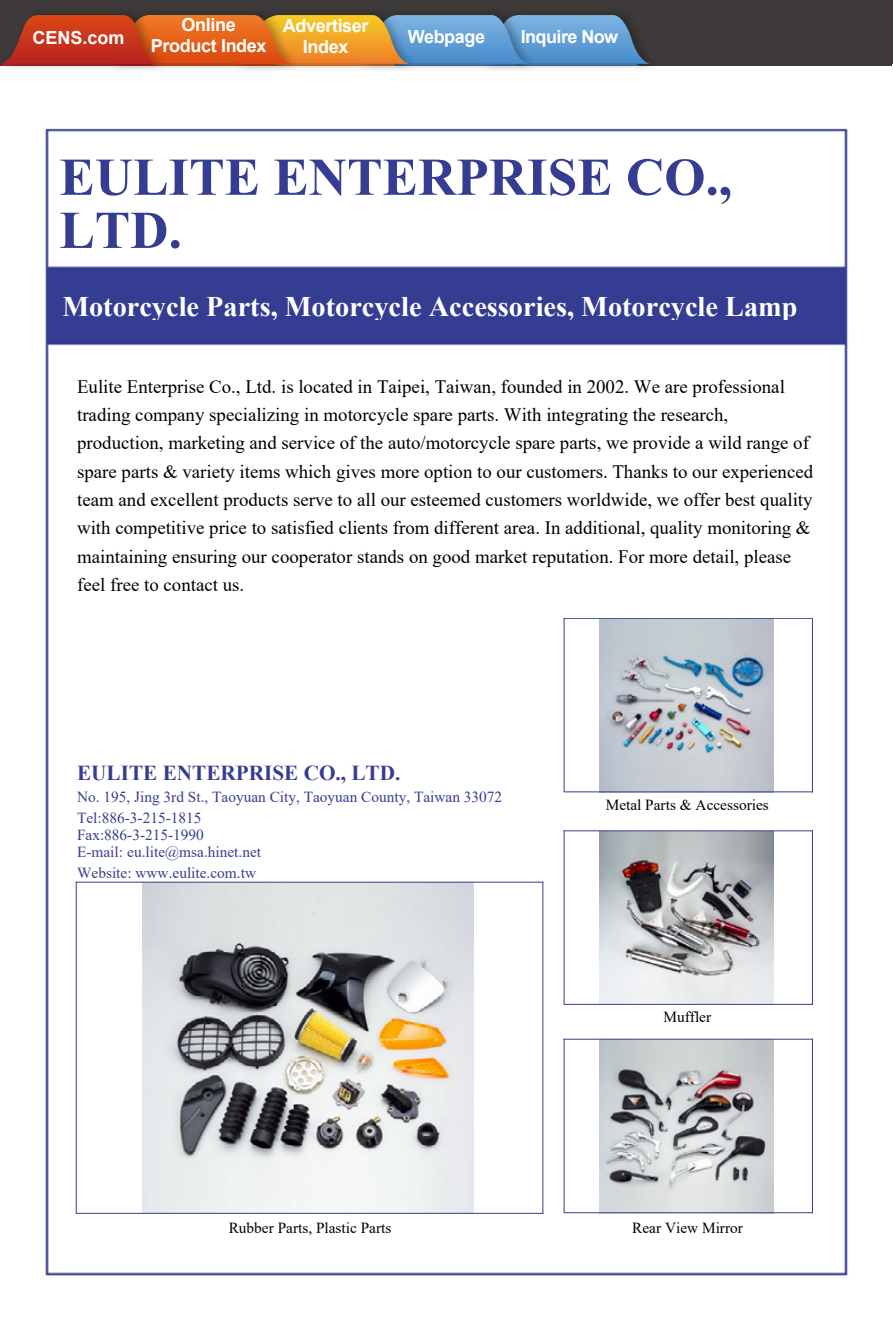
<style>
.page{position:relative;width:893px;height:1319px;background:#fff}
.page>*{position:absolute;margin:0;border:0;box-sizing:border-box;transform-origin:0 0}
.t1{font:700 53.1px/53.1px "Times New Roman";color:#353d92}
.t2{font:700 28.35px "Times New Roman";color:#fff}
.t3{font:700 21.3px "Times New Roman";color:#353d92}
.t4{font:18.9px/28.3px "Times New Roman";color:#000}
.t5{font:700 18px/21px "Arial";letter-spacing:-.02em;color:#fff;text-align:center}
.t6{font:15.3px/21.3px "Times New Roman";color:#353d92}
.t7{font:15.3px "Times New Roman";color:#000}
</style>
<div class="page">
<img style="left:45px;top:128px;width:803px;height:1148px">
<div style="left:77px;top:882px;width:466px;height:330px;background:#fff"></div>
<img style="left:142px;top:882px;width:332px;height:330px">
<hr style="left:76px;top:882px;width:1px;height:330px;background:#353d92">
<hr style="left:76px;top:881px;width:467px;height:1px;background:#353d92">
<hr style="left:543px;top:882px;width:1px;height:331px;background:#353d92">
<hr style="left:76px;top:1212px;width:467px;height:1px;background:#353d92">
<div style="left:564px;top:618px;width:248px;height:173px;background:#fff"></div>
<img style="left:599px;top:619px;width:174px;height:172px">
<hr style="left:564px;top:618px;width:1px;height:173px;background:#353d92">
<hr style="left:564px;top:618px;width:248px;height:1px;background:#353d92">
<hr style="left:812px;top:618px;width:1px;height:173px;background:#353d92">
<hr style="left:564px;top:791px;width:248px;height:1px;background:#353d92">
<div style="left:564px;top:831px;width:248px;height:172px;background:#fff"></div>
<img style="left:599px;top:831px;width:174px;height:172px">
<hr style="left:564px;top:830px;width:1px;height:173px;background:#353d92">
<hr style="left:564px;top:830px;width:248px;height:1px;background:#353d92">
<hr style="left:812px;top:830px;width:1px;height:174px;background:#353d92">
<hr style="left:564px;top:1003px;width:248px;height:1px;background:#353d92">
<div style="left:564px;top:1039px;width:248px;height:173px;background:#fff"></div>
<img style="left:599px;top:1039px;width:174px;height:173px">
<hr style="left:564px;top:1039px;width:1px;height:172px;background:#353d92">
<hr style="left:564px;top:1038px;width:248px;height:1px;background:#353d92">
<hr style="left:812px;top:1039px;width:1px;height:173px;background:#353d92">
<hr style="left:564px;top:1212px;width:248px;height:1px;background:#353d92">
<div style="left:0;top:0;width:893px;height:64px;background:#3e3a39"></div>
<div style="left:477px;top:6px;width:184px;height:67px;background:#000;opacity:.29"></div>
<div style="left:355px;top:6px;width:185px;height:67px;background:#000;opacity:.29"></div>
<div style="left:231px;top:6px;width:190px;height:67px;background:#000;opacity:.29"></div>
<div style="left:108px;top:6px;width:194px;height:67px;background:#000;opacity:.29"></div>
<div style="left:0;top:6px;width:169px;height:67px;background:#000;opacity:.29"></div>
<svg style="left:0;top:13px;width:650px;height:51px;background:#a17460"></svg>
<p class="t5" style="left:151px;top:15px;width:117px">Online<br>Product Index</p>
<p class="t5" style="left:283px;top:16px;width:87px">Advertiser<br>Index</p>
<p class="t5" style="left:32px;top:27px;width:94px">CENS.com</p>
<p class="t5" style="left:408px;top:27px;width:79px">Webpage</p>
<p class="t5" style="left:521px;top:27px;width:99px">Inquire Now</p>
<p class="t1" style="left:59px;top:149px;width:674px">EULITE ENTERPRISE CO.,<br>LTD.</p>
<p class="t2" style="left:62px;top:286px;width:737px">Motorcycle Parts, Motorcycle Accessories, Motorcycle Lamp</p>
<p class="t4" style="left:77px;top:371px;width:738px">Eulite Enterprise Co., Ltd. is located in Taipei, Taiwan, founded in 2002. We are professional trading company specializing in motorcycle spare parts. With integrating the research, production, marketing and service of the auto/motorcycle spare parts, we provide a wild range of spare parts &amp; variety items which gives more option to our customers. Thanks to our experienced team and excellent products serve to all our esteemed customers worldwide, we offer best quality with competitive price to satisfied clients from different area. In additional, quality monitoring &amp; maintaining ensuring our cooperator stands on good market reputation. For more detail, please feel free to contact us.</p>
<p class="t3" style="left:77px;top:757px;width:325px">EULITE ENTERPRISE CO., LTD.</p>
<p class="t6" style="left:77px;top:785px;width:427px">No. 195, Jing 3rd St., Taoyuan City, Taoyuan County, Taiwan 33072<br>Tel:886-3-215-1815</p>
<p class="t6" style="left:77px;top:826px;width:185px;line-height:16.5px">Fax:886-3-215-1990<br>E-mail: eu.lite@msa.hinet.net</p>
<p class="t6" style="left:77px;top:861px;width:180px">Website: www.eulite.com.tw</p>
<p class="t7" style="left:229px;top:1216px;width:164px">Rubber Parts, Plastic Parts</p>
<p class="t7" style="left:606px;top:794px;width:165px">Metal Parts &amp; Accessories</p>
<p class="t7" style="left:663px;top:1006px;width:49px">Muffler</p>
<p class="t7" style="left:632px;top:1216px;width:112px">Rear View Mirror</p>
</div>
